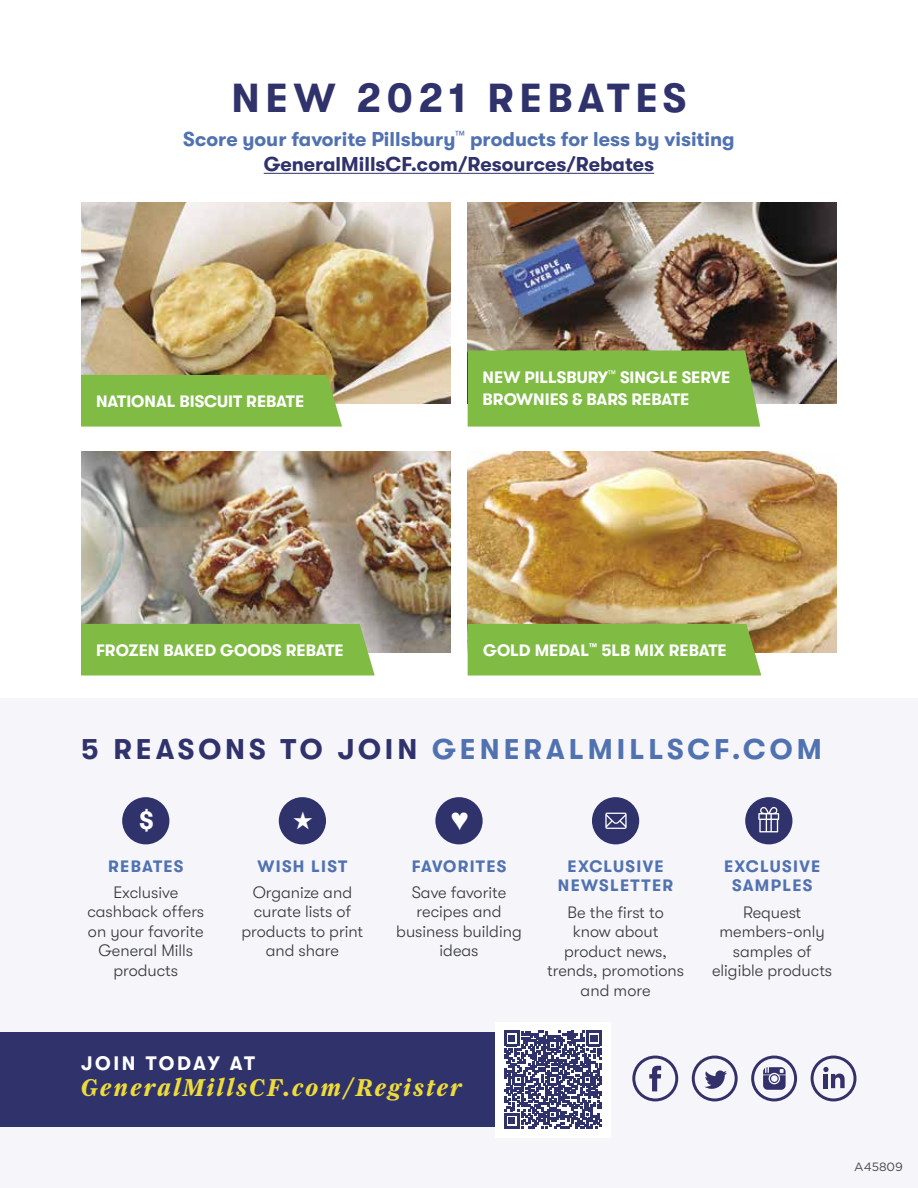
<style>
.page{position:relative;width:918px;height:1188px;background:#fff}
.page>*{position:absolute;margin:0;border:0;box-sizing:border-box;transform-origin:0 0}
.t1{font:700 40.5px "GT Walsheim";letter-spacing:.14em;color:#30326b}
.t2{font:700 28.5px "GT Walsheim";letter-spacing:.14em;color:#5172b0}
.t3{font:italic 700 25.5px "Farnham Headline";letter-spacing:.11em;color:#ecdb3a}
.t4{font:700 24.9px "GT Walsheim";color:#fff}
.t5{font:700 20.1px/25.5px "GT Walsheim";color:#5172b0;text-align:center}
.t6{font:700 19.5px "GT Walsheim";letter-spacing:.13em;color:#fff}
.t7{font:300 16.5px/19.5px "GT Walsheim";color:#36383c;text-align:center}
.t8{font:700 16.5px/22.5px "GT Walsheim";color:#fff}
.t9{font:700 16.5px/19.5px "GT Walsheim";letter-spacing:.08em;color:#5172b0;text-align:center}
.t10{font:12px "Gotham";color:#484848}
.s1{color:#30326b}
</style>
<div class="page">
<img style="left:81px;top:202px;width:369px;height:202px">
<img style="left:81px;top:451px;width:369px;height:201px">
<img style="left:468px;top:451px;width:369px;height:201px">
<div style="left:81px;top:375px;width:261px;height:52px;background:#80bb44"></div>
<div style="left:81px;top:624px;width:294px;height:52px;background:#80bb44"></div>
<div style="left:468px;top:624px;width:293px;height:52px;background:#80bb44"></div>
<div style="left:0;top:698px;width:918px;height:490px;background:#f6f6fa"></div>
<div style="left:122px;top:797px;width:47px;height:47px;background:#30326b;border-radius:50%"></div>
<div style="left:279px;top:797px;width:47px;height:47px;background:#30326b;border-radius:50%"></div>
<div style="left:435px;top:797px;width:48px;height:47px;background:#30326b;border-radius:50%"></div>
<div style="left:592px;top:797px;width:47px;height:47px;background:#30326b;border-radius:50%"></div>
<div style="left:745px;top:797px;width:47px;height:47px;background:#30326b;border-radius:50%"></div>
<svg style="left:605px;top:813px;width:22px;height:16px"></svg>
<svg style="left:758px;top:807px;width:21px;height:25px"></svg>
<div style="left:0;top:1033px;width:573px;height:94px;background:#30326b"></div>
<hr style="left:264px;top:173px;width:390px;height:1px;background:#30326b">
<svg style="left:692px;top:1056px;width:46px;height:45px"></svg>
<svg style="left:632px;top:1056px;width:46px;height:45px"></svg>
<svg style="left:751px;top:1056px;width:46px;height:45px"></svg>
<svg style="left:811px;top:1056px;width:45px;height:45px"></svg>
<div style="left:495px;top:1022px;width:115px;height:115px;background:#fff"></div>
<svg style="left:504px;top:1031px;width:98px;height:98px"></svg>
<img style="left:468px;top:202px;width:369px;height:202px">
<div style="left:468px;top:351px;width:292px;height:76px;background:#80bb44"></div>
<h1 class="t1" style="left:232px;top:75px;width:456px">NEW 2021 REBATES</h1>
<p class="t5" style="left:183px;top:126px;width:553px">Score your favorite Pillsbury<sup>™</sup> products for less by visiting<br><span class="s1">GeneralMillsCF.com/Resources/Rebates</span></p>
<p class="t8" style="left:96px;top:390px;width:210px">NATIONAL BISCUIT REBATE</p>
<p class="t8" style="left:483px;top:366px;width:249px">NEW PILLSBURY<sup>™</sup> SINGLE SERVE<br>BROWNIES &amp; BARS REBATE</p>
<p class="t8" style="left:96px;top:639px;width:249px">FROZEN BAKED GOODS REBATE</p>
<p class="t8" style="left:483px;top:639px;width:245px">GOLD MEDAL<sup>™</sup> 5LB MIX REBATE</p>
<h2 class="t2" style="left:81px;top:733px;width:742px"><span class="s1">5 REASONS TO JOIN</span> GENERALMILLSCF.COM</h2>
<h3 class="t4" style="left:139px;top:807px;width:16px">$</h3>
<p class="t9" style="left:108px;top:856px;width:77px">REBATES</p>
<p class="t7" style="left:87px;top:883px;width:118px">Exclusive cashback offers on your favorite<br>General Mills products</p>
<p class="t9" style="left:257px;top:856px;width:91px">WISH LIST</p>
<p class="t7" style="left:241px;top:883px;width:123px">Organize and curate lists of products to print and share</p>
<p class="t9" style="left:412px;top:856px;width:96px">FAVORITES</p>
<p class="t7" style="left:396px;top:883px;width:127px">Save favorite recipes and business building ideas</p>
<p class="t6" style="left:81px;top:1052px;width:175px">JOIN TODAY AT</p>
<h3 class="t3" style="left:81px;top:1073px;width:383px">GeneralMillsCF.com/Register</h3>
<p class="t9" style="left:558px;top:856px;width:117px">EXCLUSIVE<br>NEWSLETTER</p>
<p class="t7" style="left:547px;top:902px;width:139px">Be the first to know about product news, trends, promotions and more</p>
<p class="t9" style="left:724px;top:856px;width:98px">EXCLUSIVE<br>SAMPLES</p>
<p class="t7" style="left:712px;top:902px;width:122px">Request members-only samples of eligible products</p>
<p class="t10" style="left:854px;top:1159px;width:50px">A45809</p>
</div>
